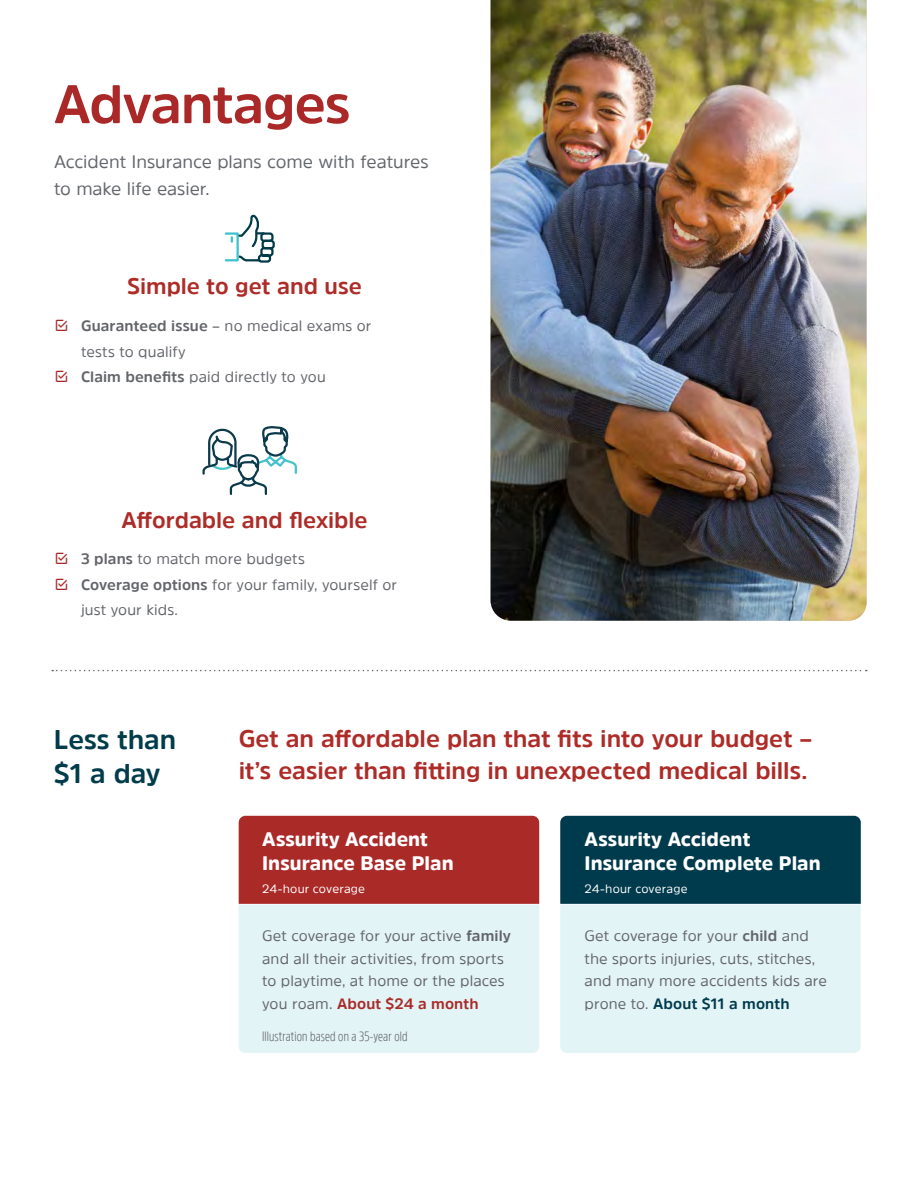
<style>
.page{position:relative;width:918px;height:1188px;background:#fff}
.page>*{position:absolute;margin:0;border:0;box-sizing:border-box;transform-origin:0 0}
.H1_40pt_Bold_42pt_leading__red{font:700 54px "Amsi Pro";letter-spacing:-.02em;color:#aa2928}
.Bullet_Standard_10pt_15pt_leading{font:700 27px/34.5px "Amsi Pro";letter-spacing:-.005em;color:#013c4b}
.Bullet_Standard_10pt_15pt_leading-2{font:700 24px "Amsi Pro";color:#ae2c28}
.Bullet_Standard_10pt_15pt_leading-3{font:700 22.5px "Amsi Pro";color:#ae2c28}
.Bullet_Standard_10pt_15pt_leading-4{font:900 19.5px/24px "Amsi Pro";color:#fff}
.Bullet_Standard_10pt_15pt_leading-5{font:18px/27px "Amsi Pro";letter-spacing:-.005em;color:#62656a}
.Bullet_Standard_10pt_15pt_leading-6{font:15px/22.5px "Amsi Pro";letter-spacing:.01em;color:#63656a}
.t1{font:700 15px "Amsi Pro";letter-spacing:.01em;color:#636569}
.Bullet_Standard_10pt_15pt_leading-7{font:300 13.5px "Amsi Pro Cond";letter-spacing:.01em;color:#63656a}
.Bullet_Standard_10pt_15pt_leading-8{font:12px "Amsi Pro";letter-spacing:.015em;color:#fff}
.s1{font-weight:700;color:#636569}
.s2{color:#636569}
.s3{font-weight:400}
.s4{font-weight:400;color:#63656a}
.s5{font-weight:700}
.s6{font-weight:700;color:#aa2a28}
.s7{font-weight:700;color:#003b4d}
</style>
<div class="page">
<div style="left:239px;top:816px;width:300px;height:88px;background:#aa2a28"></div>
<div style="left:239px;top:905px;width:300px;height:148px;background:#e3f4f6"></div>
<div style="left:560px;top:905px;width:301px;height:148px;background:#e3f4f6"></div>
<div style="left:560px;top:816px;width:301px;height:88px;background:#003b4d"></div>
<img style="left:491px;top:0;width:376px;height:621px">
<svg style="left:202px;top:426px;width:95px;height:69px"></svg>
<div style="left:225px;top:232px;width:14px;height:29px;border:2px solid #3dc1cc"></div>
<svg style="left:231px;top:214px;width:44px;height:49px"></svg>
<svg style="left:52px;top:670px;width:815px;height:1px"></svg>
<p class="H1_40pt_Bold_42pt_leading__red" style="left:54px;top:67px;width:298px">Advantages</p>
<p class="Bullet_Standard_10pt_15pt_leading-5" style="left:54px;top:148px;width:376px">Accident Insurance plans come with features to make life easier.</p>
<p class="Bullet_Standard_10pt_15pt_leading-3" style="left:127px;top:271px;width:236px">Simple to get and use</p>
<p class="Bullet_Standard_10pt_15pt_leading-6" style="left:81px;top:313px;width:292px;line-height:25.5px"><span class="s1">Guaranteed issue</span> <span class="s2">–</span> no medical exams or tests to qualify</p>
<p class="t1" style="left:81px;top:367px;width:246px">Claim benefits <span class="s3">paid di</span><span class="s4">rectly to you</span></p>
<p class="Bullet_Standard_10pt_15pt_leading-3" style="left:122px;top:505px;width:247px">Affordable and flexible</p>
<p class="Bullet_Standard_10pt_15pt_leading-6" style="left:81px;top:548px;width:225px"><span class="s1">3 plans</span> to match more budgets</p>
<p class="Bullet_Standard_10pt_15pt_leading-6" style="left:81px;top:572px;width:318px;line-height:25.5px"><span class="s5">Coverage options</span> for your family, yourself or just your kids.</p>
<p class="Bullet_Standard_10pt_15pt_leading" style="left:54px;top:722px;width:124px">Less than $1 a day</p>
<p class="Bullet_Standard_10pt_15pt_leading-2" style="left:239px;top:722px;width:575px">Get an affordable plan that fits into your budget –</p>
<p class="Bullet_Standard_10pt_15pt_leading-2" style="left:239px;top:754px;width:570px">it’s easier than fitting in unexpected medical bills.</p>
<p class="Bullet_Standard_10pt_15pt_leading-4" style="left:585px;top:827px;width:238px;line-height:23.4px">Assurity Accident<br>Insurance Complete Plan</p>
<p class="Bullet_Standard_10pt_15pt_leading-4" style="left:262px;top:827px;width:193px">Assurity Accident<br>Insurance Base Plan</p>
<p class="Bullet_Standard_10pt_15pt_leading-8" style="left:262px;top:880px;width:104px">24-hour coverage</p>
<p class="Bullet_Standard_10pt_15pt_leading-8" style="left:585px;top:880px;width:104px">24-hour coverage</p>
<p class="Bullet_Standard_10pt_15pt_leading-6" style="left:262px;top:924px;width:250px">Get coverage for your active <span class="s5">family </span>and all their activities, from sports to playtime, at home or the places you roam. <span class="s6">About $24 a month</span></p>
<p class="Bullet_Standard_10pt_15pt_leading-7" style="left:262px;top:1027px;width:147px">Illustration based on a 35-year old</p>
<p class="Bullet_Standard_10pt_15pt_leading-6" style="left:585px;top:924px;width:244px">Get coverage for your <span class="s5">child</span> and the sports injuries, cuts, stitches, and many more accidents kids are prone to. <span class="s7">About $11 a month</span></p>
</div>
